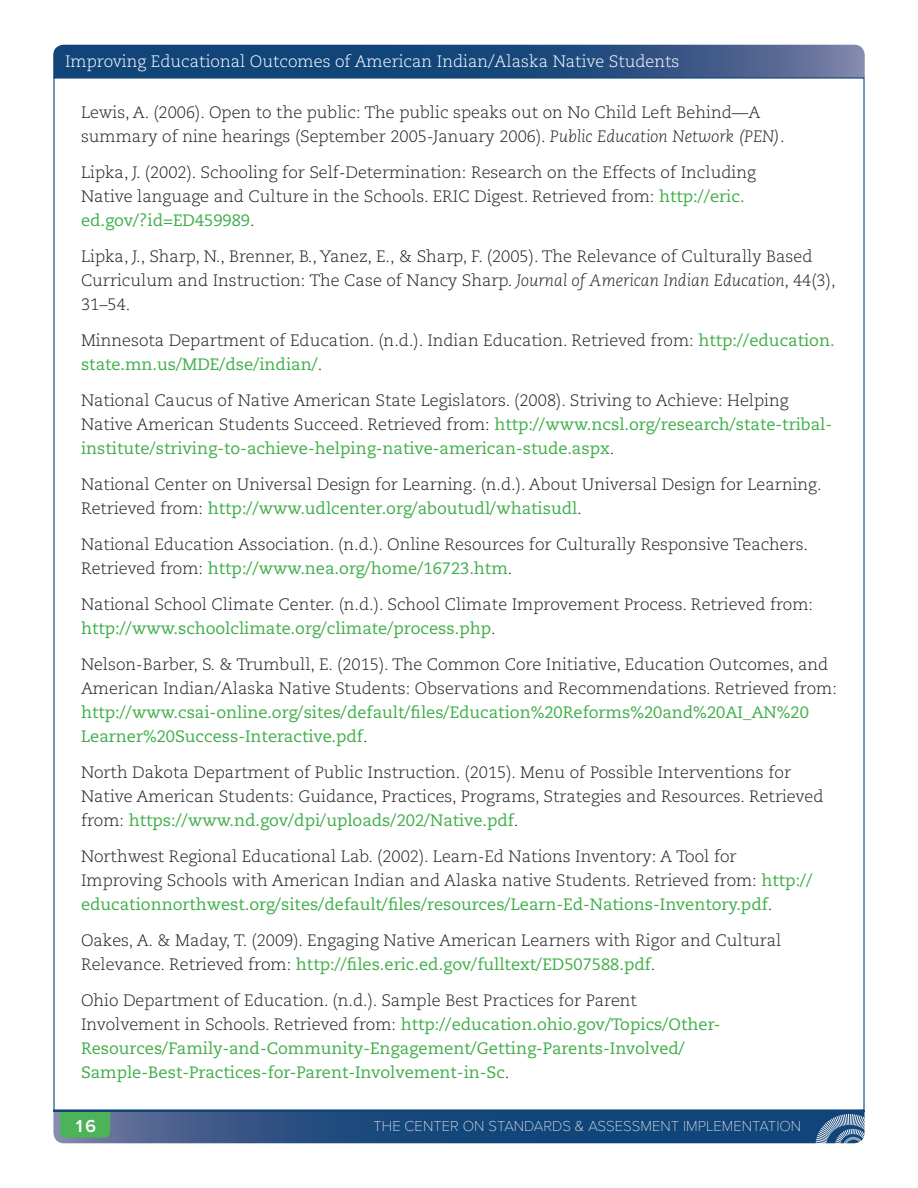
<style>
.page{position:relative;width:918px;height:1188px;background:#fff}
.page>*{position:absolute;margin:0;border:0;box-sizing:border-box;transform-origin:0 0}
.t1{font:600 18px "Proxima Nova";color:#fff}
.reference{font:300 16.5px/24px "Caecilia LT Std";color:#231f20}
.reference-2{font:16.5px/24px "Caecilia LT Std";color:#40ae49}
.t2{font:300 16.5px "Caecilia LT Std";color:#fff}
.t3{font:100 15px "Proxima Nova T";color:#fff}
.s1{font-style:italic}
.s2{font-weight:400;color:#40ae49}
.s3{font-weight:300;color:#231f20}
</style>
<div class="page">
<svg style="left:53px;top:45px;width:812px;height:32px;background:#264f80"></svg>
<svg style="left:53px;top:1112px;width:812px;height:32px;background:#2d5982"></svg>
<hr style="left:53px;top:1110px;width:812px;height:2px;background:#114478">
<p class="t2" style="left:65px;top:52px;width:616px">Improving Educational Outcomes of American Indian/Alaska Native Students</p>
<p class="reference" style="left:81px;top:100px;width:705px">Lewis, A. (2006). Open to the public: The public speaks out on No Child Left Behind—A summary of nine hearings (September 2005-January 2006). <span class="s1">Public Education Network (PEN)</span>.</p>
<p class="reference" style="left:81px;top:160px;width:676px">Lipka, J. (2002). Schooling for Self-Determination: Research on the Effects of Including<br>Native language and Culture in the Schools. ERIC Digest. Retrieved from: <span class="s2">http://eric. ed.gov/?id=ED459989</span>.</p>
<p class="reference" style="left:81px;top:244px;width:756px">Lipka, J., Sharp, N., Brenner, B., Yanez, E., &amp; Sharp, F. (2005). The Relevance of Culturally Based<br>Curriculum and Instruction: The Case of Nancy Sharp. <span class="s1">Journal of American Indian Education</span>, 44(3),<br>31–54.</p>
<p class="reference" style="left:81px;top:328px;width:755px">Minnesota Department of Education. (n.d.). Indian Education. Retrieved from: <span class="s2">http://education. state.mn.us/MDE/dse/indian/</span>.</p>
<p class="reference" style="left:81px;top:388px;width:753px">National Caucus of Native American State Legislators. (2008). Striving to Achieve: Helping<br>Native American Students Succeed. Retrieved from: <span class="s2">http://www.ncsl.org/research/state-tribal&shy;institute/striving-to-achieve-helping-native-american-stude.aspx</span>.</p>
<p class="reference" style="left:81px;top:472px;width:742px">National Center on Universal Design for Learning. (n.d.). About Universal Design for Learning.<br>Retrieved from: <span class="s2">http://www.udlcenter.org/aboutudl/whatisudl</span>.</p>
<p class="reference" style="left:81px;top:532px;width:728px">National Education Association. (n.d.). Online Resources for Culturally Responsive Teachers.<br>Retrieved from: <span class="s2">http://www.nea.org/home/16723.htm</span>.</p>
<p class="reference" style="left:81px;top:592px;width:734px">National School Climate Center. (n.d.). School Climate Improvement Process. Retrieved from: <span class="s2">http://www.schoolclimate.org/climate/process.php</span>.</p>
<p class="reference" style="left:81px;top:652px;width:758px">Nelson-Barber, S. &amp; Trumbull, E. (2015). The Common Core Initiative, Education Outcomes, and American Indian/Alaska Native Students: Observations and Recommendations. Retrieved from: <span class="s2">http://www.csai-online.org/sites/default/files/Education%20Reforms%20and%20AI_AN%20<br>Learner%20Success-Interactive.pdf</span>.</p>
<p class="reference" style="left:81px;top:760px;width:744px">North Dakota Department of Public Instruction. (2015). Menu of Possible Interventions for<br>Native American Students: Guidance, Practices, Programs, Strategies and Resources. Retrieved from: <span class="s2">https://www.nd.gov/dpi/uploads/202/Native.pdf</span>.</p>
<p class="reference" style="left:81px;top:844px;width:733px">Northwest Regional Educational Lab. (2002). Learn-Ed Nations Inventory: A Tool for<br>Improving Schools with American Indian and Alaska native Students. Retrieved from: <span class="s2">http:// educationnorthwest.org/sites/default/files/resources/Learn-Ed-Nations-Inventory.pdf</span>.</p>
<p class="reference" style="left:81px;top:928px;width:702px">Oakes, A. &amp; Maday, T. (2009). Engaging Native American Learners with Rigor and Cultural<br>Relevance. Retrieved from: <span class="s2">http://files.eric.ed.gov/fulltext/ED507588.pdf</span>.</p>
<p class="reference-2" style="left:81px;top:988px;width:641px"><span class="s3">Ohio Department of Education. (n.d.). Sample Best Practices for Parent Involvement in Schools. Retrieved from:</span> http://education.ohio.gov/Topics/Other-Resources/Family-and-Community-Engagement/Getting-Parents-Involved/ Sample-Best-Practices-for-Parent-Involvement-in-Sc<span class="s3">.</span></p>
<p class="t1" style="left:74px;top:1116px;width:24px">16</p>
<p class="t3" style="left:374px;top:1117px;width:429px">THE CENTER ON STANDARDS &amp; ASSESSMENT IMPLEMENTATION</p>
</div>
